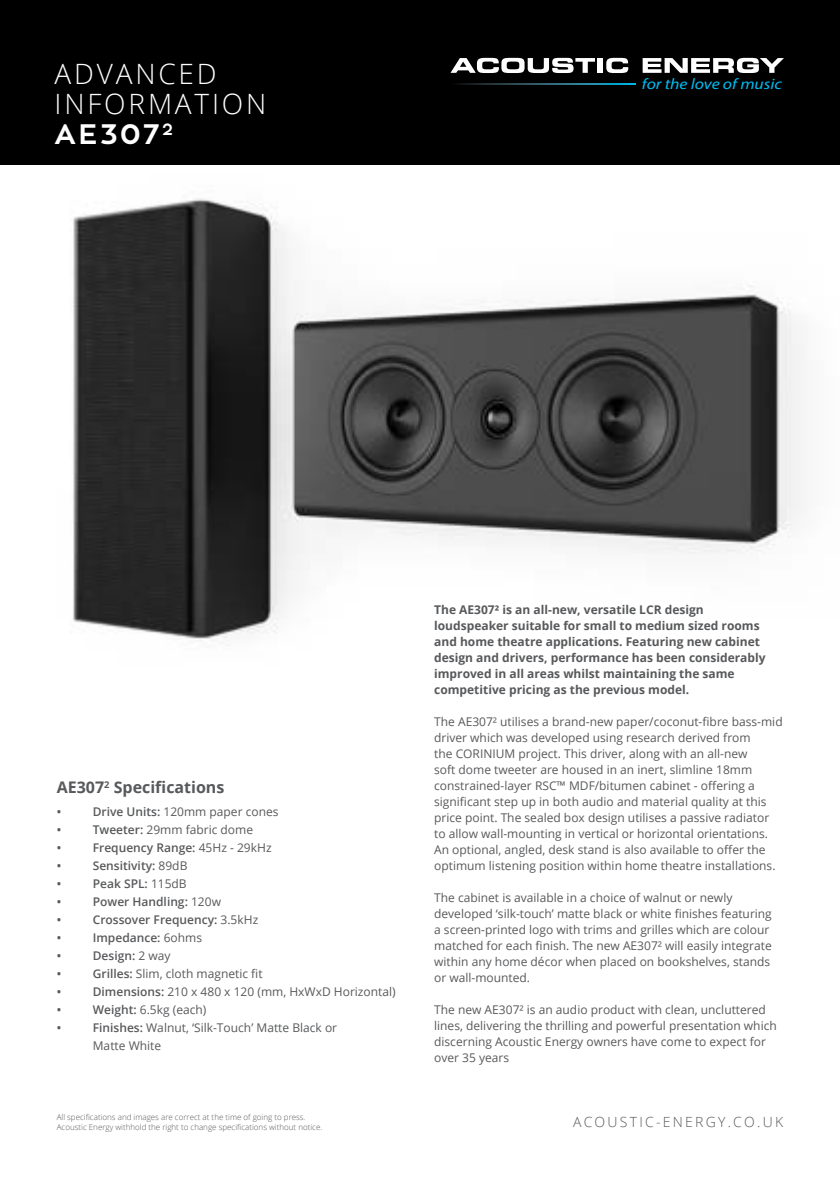
<style>
.page{position:relative;width:840px;height:1191px;background:#fff}
.page>*{position:absolute;margin:0;border:0;box-sizing:border-box;transform-origin:0 0}
.t1{font:300 28px/30px "Open Sans";letter-spacing:.1em;color:#fff}
.t2{font:700 28px "Zona Pro";letter-spacing:.1em;color:#fff}
.t3{font:700 16px "Open Sans";color:#58595b}
.t4{font:italic 15.2px "Myriad Pro";color:#00bdf2;scale:1.16 1}
.t5{font:300 14px "Open Sans";letter-spacing:.16em;color:#58595b}
.t6{font:12px/16px "Open Sans";color:#58595b}
.t7{font:700 12px/16px "Open Sans";color:#58595b}
.t8{font:600 12px "Open Sans";color:#58595b}
.t9{font:300 8px/10px "Open Sans";color:#58595b}
.s1{font-weight:600}
.s2{font-weight:400}
</style>
<div class="page">
<div style="left:0;top:0;width:839px;height:164px;background:#000"></div>
<svg style="left:450px;top:58px;width:144px;height:15px"></svg>
<div style="left:597px;top:58px;width:5px;height:15px;background:#fff"></div>
<svg style="left:606px;top:58px;width:22px;height:15px"></svg>
<svg style="left:642px;top:58px;width:141px;height:15px"></svg>
<svg style="left:457px;top:84px;width:178px;height:1px"></svg>
<img style="left:72px;top:198px;width:732px;height:447px">
<h1 class="t1" style="left:55px;top:58px;width:213px">ADVANCED<br>INFORMATION</h1>
<h1 class="t2" style="left:55px;top:116px;width:119px">AE307<sup>2</sup></h1>
<p class="t4" style="left:641px;top:75px;width:122px">for the love of music</p>
<h2 class="t3" style="left:57px;top:776px;width:169px">AE307<sup>2</sup> Specifications</h2>
<p class="t8" style="left:57px;top:803px;width:6px">•</p>
<p class="t6" style="left:93px;top:803px;width:187px"><span class="s1">Drive Units:</span> 120mm paper cones</p>
<p class="t8" style="left:57px;top:821px;width:6px">•</p>
<p class="t6" style="left:93px;top:821px;width:162px"><span class="s1">Tweeter:</span> 29mm fabric dome</p>
<p class="t8" style="left:57px;top:839px;width:6px">•</p>
<p class="t8" style="left:93px;top:839px;width:180px">Frequency Range: <span class="s2">45Hz - 29kHz</span></p>
<p class="t8" style="left:57px;top:857px;width:6px">•</p>
<p class="t8" style="left:93px;top:857px;width:96px">Sensitivity: <span class="s2">89dB</span></p>
<p class="t8" style="left:57px;top:875px;width:6px">•</p>
<p class="t8" style="left:93px;top:875px;width:95px">Peak SPL: <span class="s2">115dB</span></p>
<p class="t8" style="left:57px;top:893px;width:6px">•</p>
<p class="t8" style="left:93px;top:893px;width:130px">Power Handling: <span class="s2">120w</span></p>
<p class="t8" style="left:57px;top:911px;width:6px">•</p>
<p class="t8" style="left:93px;top:911px;width:167px">Crossover Frequency: <span class="s2">3.5kHz</span></p>
<p class="t8" style="left:57px;top:929px;width:6px">•</p>
<p class="t8" style="left:93px;top:929px;width:111px">Impedance: <span class="s2">6ohms</span></p>
<p class="t8" style="left:57px;top:947px;width:6px">•</p>
<p class="t8" style="left:93px;top:947px;width:79px">Design: <span class="s2">2 way</span></p>
<p class="t8" style="left:57px;top:965px;width:6px">•</p>
<p class="t6" style="left:93px;top:965px;width:171px"><span class="s1">Grilles:</span> Slim, cloth magnetic fit</p>
<p class="t8" style="left:57px;top:983px;width:6px">•</p>
<p class="t6" style="left:93px;top:983px;width:304px"><span class="s1">Dimensions:</span> 210 x 480 x 120 (mm, HxWxD Horizontal)</p>
<p class="t8" style="left:57px;top:1001px;width:6px">•</p>
<p class="t6" style="left:93px;top:1001px;width:115px"><span class="s1">Weight:</span> 6.5kg (each)</p>
<p class="t8" style="left:57px;top:1019px;width:6px">•</p>
<p class="t6" style="left:93px;top:1018px;width:246px;line-height:18px"><span class="s1">Finishes:</span> Walnut, ‘Silk-Touch’ Matte Black or<br>Matte White</p>
<p class="t9" style="left:57px;top:1112px;width:267px">All specifications and images are correct at the time of going to press.<br>Acoustic Energy withhold the right to change specifications without notice.</p>
<p class="t7" style="left:434px;top:601px;width:333px">The AE307² is an all-new, versatile LCR design loudspeaker suitable for small to medium sized rooms and home theatre applications. Featuring new cabinet design and drivers, performance has been considerably improved in all areas whilst maintaining the same competitive pricing as the previous model.</p>
<p class="t6" style="left:434px;top:713px;width:350px">The AE307² utilises a brand-new paper/coconut-fibre bass-mid driver which was developed using research derived from<br>the CORINIUM project. This driver, along with an all-new<br>soft dome tweeter are housed in an inert, slimline 18mm constrained-layer RSC™ MDF/bitumen cabinet - offering a significant step up in both audio and material quality at this price point. The sealed box design utilises a passive radiator to allow wall-mounting in vertical or horizontal orientations.<br>An optional, angled, desk stand is also available to offer the optimum listening position within home theatre installations.</p>
<p class="t6" style="left:434px;top:889px;width:339px">The cabinet is available in a choice of walnut or newly developed ‘silk-touch’ matte black or white finishes featuring a screen-printed logo with trims and grilles which are colour matched for each finish. The new AE307² will easily integrate within any home décor when placed on bookshelves, stands or wall-mounted.</p>
<p class="t6" style="left:434px;top:1001px;width:344px">The new AE307² is an audio product with clean, uncluttered lines, delivering the thrilling and powerful presentation which discerning Acoustic Energy owners have come to expect for over 35 years</p>
<p class="t5" style="left:572px;top:1112px;width:211px">ACOUSTIC-ENERGY.CO.UK</p>
</div>
